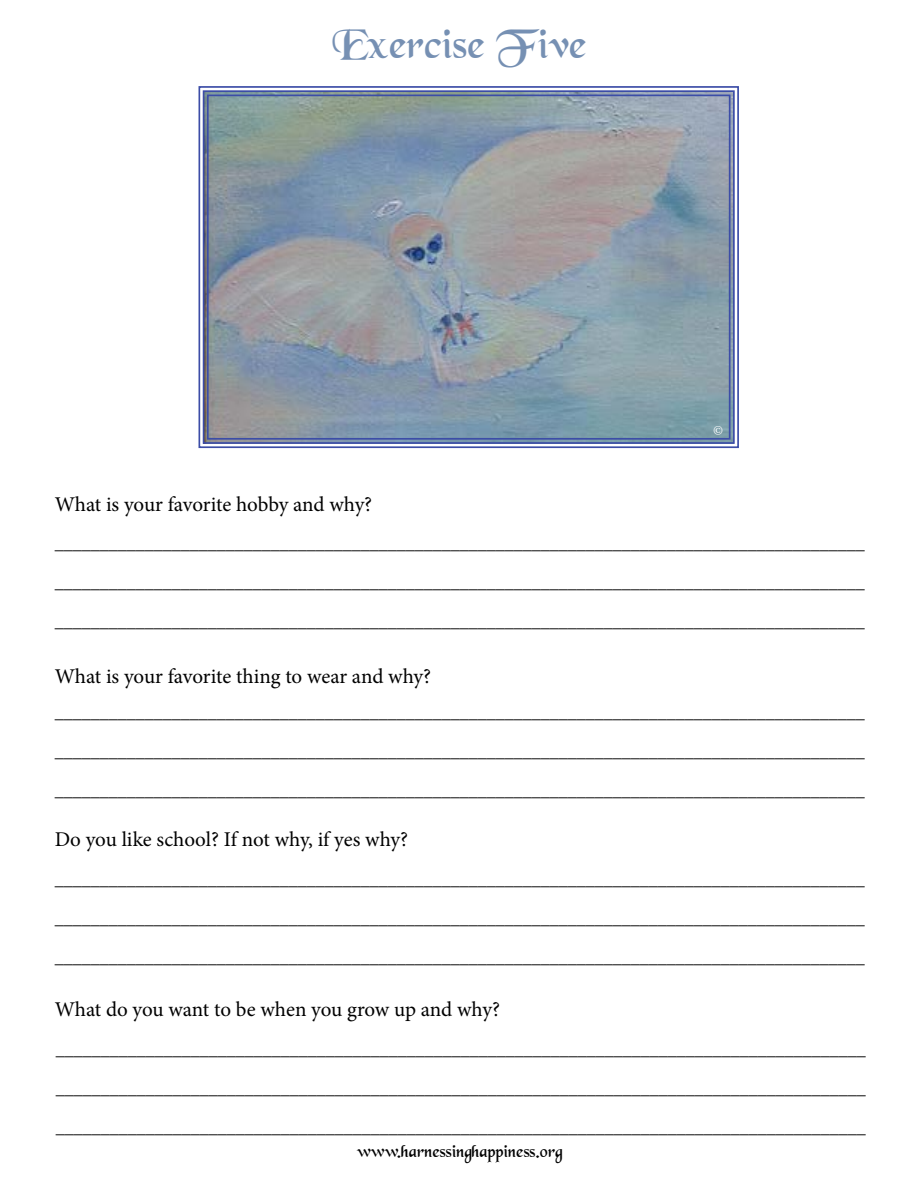
<style>
.page{position:relative;width:918px;height:1188px;background:#fff}
.page>*{position:absolute;margin:0;border:0;box-sizing:border-box;transform-origin:0 0}
.t1{font:43.5px "Black Chancery";color:#7690b3}
.t2{font:21px "Minion Pro";letter-spacing:-.005em;color:#000}
.t3{font:18px/39px "Minion Pro";color:#000;text-align:justify}
.t4{font:18px "Black Chancery";color:#000}
.t5{font:14.4px "Minion Pro";color:#fff}
</style>
<div class="page">
<svg style="left:198px;top:86px;width:541px;height:363px;background:#8e9ca7"></svg>
<div style="left:203px;top:90px;width:532px;height:354px;border:2px solid #3c4da7"></div>
<div style="left:207px;top:95px;width:524px;height:345px;border:2px solid #3c4da7"></div>
<h1 class="t1" style="left:333px;top:28px;width:256px">Exercise Five</h1>
<p class="t2" style="left:55px;top:490px;width:319px">What is your favorite hobby and why?</p>
<p class="t5" style="left:713px;top:420px;width:12px">©</p>
<p class="t3" style="left:55px;top:524px;width:811px">__________________________________________________________________________________________ __________________________________________________________________________________________ __________________________________________________________________________________________</p>
<p class="t2" style="left:55px;top:662px;width:378px">What is your favorite thing to wear and why?</p>
<p class="t3" style="left:55px;top:693px;width:811px">__________________________________________________________________________________________ __________________________________________________________________________________________ __________________________________________________________________________________________</p>
<p class="t2" style="left:55px;top:825px;width:355px">Do you like school? If not why, if yes why?</p>
<p class="t3" style="left:55px;top:860px;width:811px">__________________________________________________________________________________________ __________________________________________________________________________________________ __________________________________________________________________________________________</p>
<p class="t2" style="left:55px;top:995px;width:447px">What do you want to be when you grow up and why?</p>
<p class="t3" style="left:56px;top:1030px;width:812px">__________________________________________________________________________________________ __________________________________________________________________________________________ __________________________________________________________________________________________</p>
<p class="t4" style="left:357px;top:1144px;width:207px">www.harnessinghappiness.org</p>
</div>
